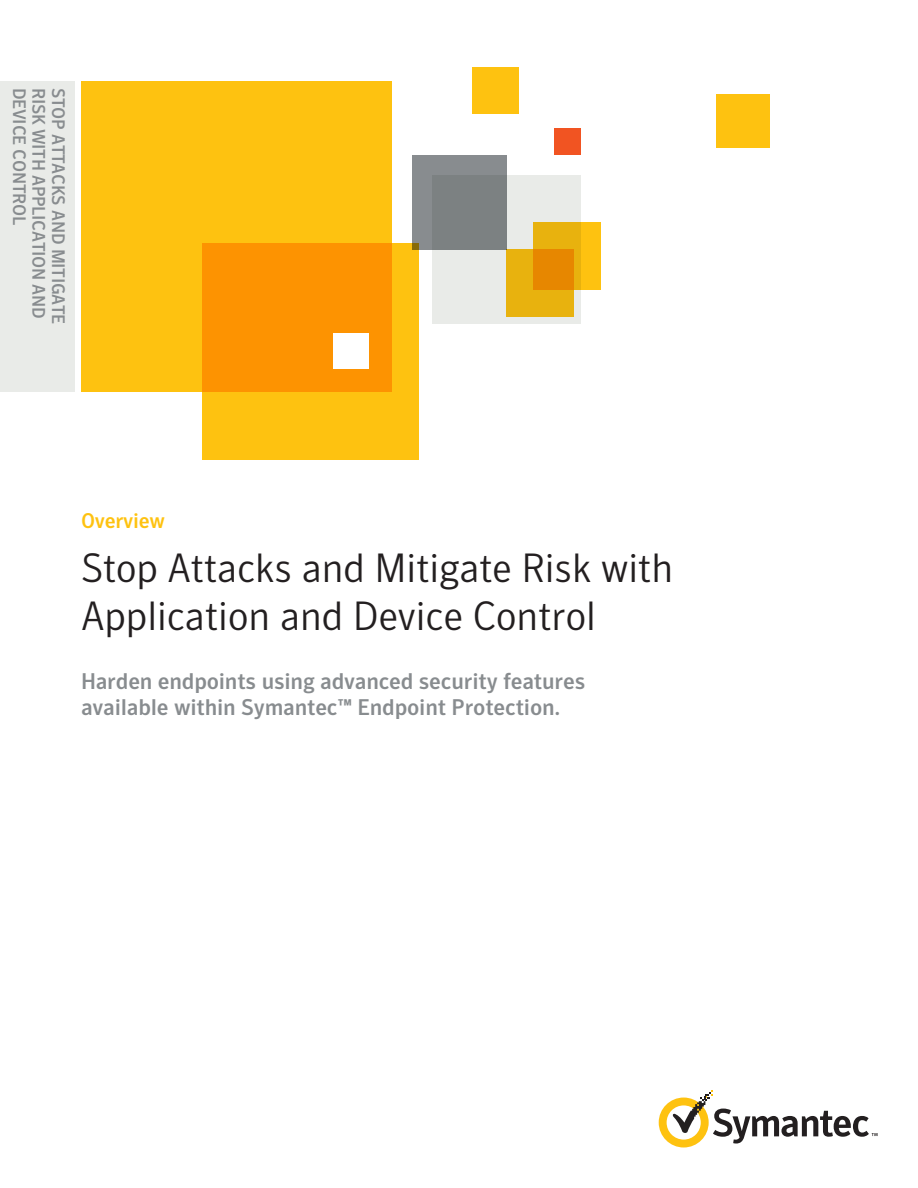
<style>
.page{position:relative;width:918px;height:1188px;background:#fff}
.page>*{position:absolute;margin:0;border:0;box-sizing:border-box;transform-origin:0 0}
.t1{font:300 40.5px/48px "Symantec Sans";letter-spacing:-.015em;color:#231f20}
.t2{font:500 22.5px/25.5px "Symantec Sans";letter-spacing:-.01em;color:#888c8f}
.t3{font:500 21px "Symantec Sans";letter-spacing:-.015em;color:#fec210}
.t4{font:500 18px "Symantec Sans";letter-spacing:-.015em;color:#888c8f}
</style>
<div class="page">
<div style="left:432px;top:176px;width:149px;height:148px;background:#e9ebe8"></div>
<div style="left:81px;top:81px;width:311px;height:311px;background:#fec210"></div>
<svg style="left:203px;top:243px;width:216px;height:216px;background:#fda607"></svg>
<div style="left:412px;top:155px;width:94px;height:95px;background:linear-gradient(to right,#858989,#7c8183)"></div>
<div style="left:716px;top:94px;width:54px;height:54px;background:#fec210"></div>
<div style="left:473px;top:68px;width:46px;height:46px;background:#fec210"></div>
<div style="left:506px;top:250px;width:68px;height:67px;background:#e8b20e"></div>
<svg style="left:533px;top:223px;width:68px;height:67px;background:#eea609"></svg>
<div style="left:554px;top:128px;width:27px;height:27px;background:#f15422"></div>
<div style="left:333px;top:333px;width:35px;height:35px;background:#fff"></div>
<div style="left:0;top:81px;width:74px;height:311px;background:#e9ebe8"></div>
<svg style="left:659px;top:1090px;width:218px;height:58px"></svg>
<p class="t4" style="left:29px;top:88px;width:139px;rotate:90deg">DEVICE CONTROL</p>
<p class="t4" style="left:49px;top:88px;width:233px;rotate:90deg">RISK WITH APPLICATION AND</p>
<p class="t4" style="left:68px;top:88px;width:238px;rotate:90deg">STOP ATTACKS AND MITIGATE</p>
<p class="t3" style="left:81px;top:509px;width:85px">Overview</p>
<h1 class="t1" style="left:81px;top:544px;width:594px">Stop Attacks and Mitigate Risk with<br>Application and Device Control</h1>
<p class="t2" style="left:81px;top:669px;width:506px">Harden endpoints using advanced security features available within Symantec™ Endpoint Protection.</p>
</div>
